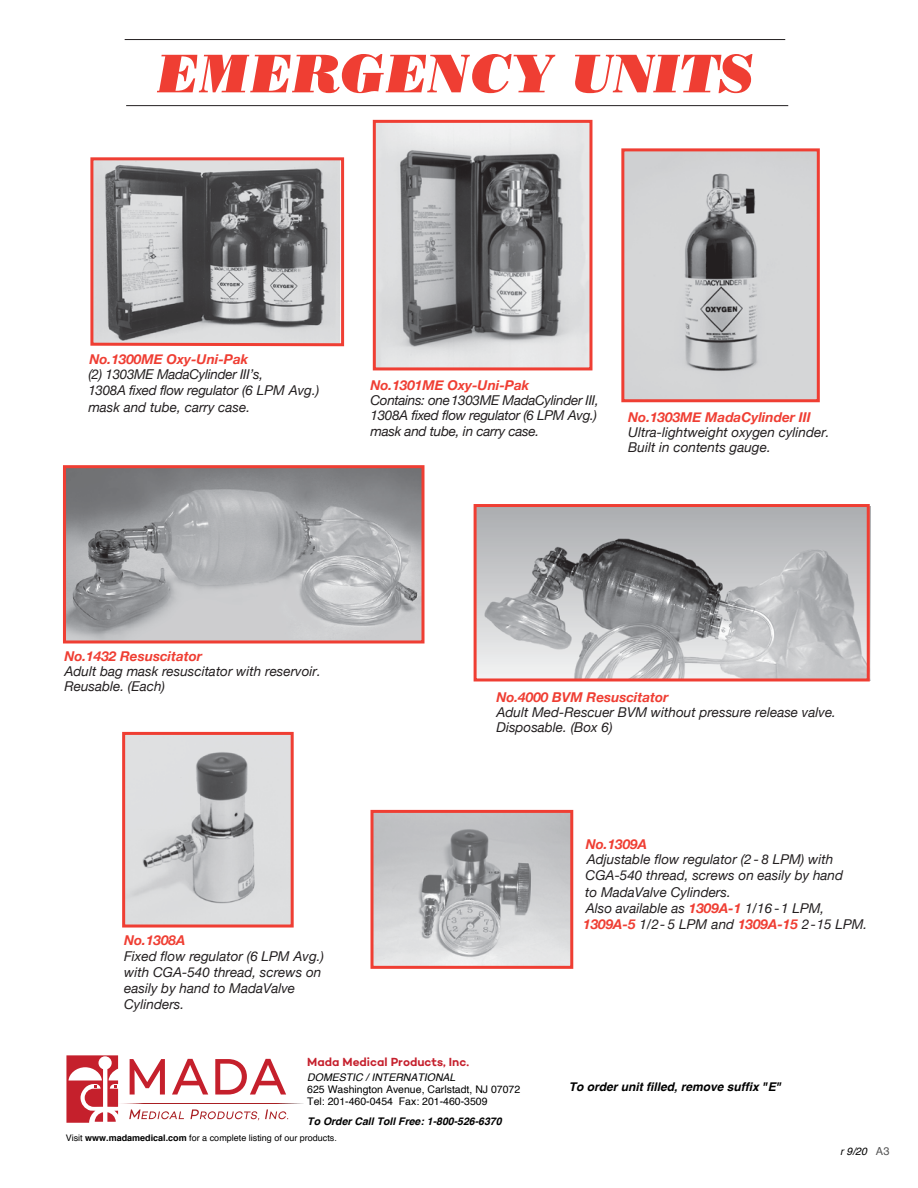
<style>
.page{position:relative;width:918px;height:1188px;background:#fff}
.page>*{position:absolute;margin:0;border:0;box-sizing:border-box;transform-origin:0 0}
.t1{font:italic 54.15px "Bodoni Poster";color:#ef3e33}
.t2{font:italic 13.5px/16.2px "Helvetica Neue";color:#231f20}
.t3{font:italic 700 13.5px "Helvetica Neue";color:#ef3e33}
.t4{font:italic 13.5px/15px "Helvetica Neue";letter-spacing:-.025em;color:#231f20}
.t5{font:italic 13.5px/16.2px "Helvetica Neue";letter-spacing:-.02em;color:#231f20}
.t6{font:italic 700 12px "Helvetica";color:#000}
.t7{font:600 12px "Campton";color:#c5202d}
.t8{font:10.5px/12px "Helvetica";color:#000}
.t9{font:italic 700 10.5px "Helvetica";color:#000}
.t10{font:italic 10.5px "Helvetica";color:#000}
.t11{font:9px "Helvetica";color:#000}
.s1{font-weight:700;color:#ef3e33}
.s2{font-weight:700}
.s3{font-style:normal;font-size:11.1px;color:#545454}
</style>
<div class="page">
<hr style="left:126px;top:105px;width:662px;height:1px;background:#231f20">
<hr style="left:125px;top:39px;width:660px;height:1px;background:#231f20">
<img style="left:126px;top:736px;width:164px;height:188px">
<div style="left:122px;top:732px;width:172px;height:196px;border:3px solid #ef3e33"></div>
<img style="left:375px;top:814px;width:194px;height:151px">
<div style="left:371px;top:810px;width:202px;height:159px;border:3px solid #ef3e33"></div>
<img style="left:625px;top:152px;width:191px;height:246px">
<div style="left:621px;top:148px;width:199px;height:254px;border:3px solid #ef3e33"></div>
<img style="left:377px;top:124px;width:211px;height:242px">
<div style="left:373px;top:120px;width:219px;height:250px;border:3px solid #ef3e33"></div>
<svg style="left:90px;top:157px;width:255px;height:190px"></svg>
<img style="left:478px;top:508px;width:388px;height:169px">
<div style="left:474px;top:504px;width:396px;height:177px;border:3px solid #ef3e33"></div>
<img style="left:67px;top:469px;width:354px;height:170px">
<div style="left:63px;top:465px;width:362px;height:178px;border:3px solid #ef3e33"></div>
<svg style="left:118px;top:1103px;width:185px;height:1px"></svg>
<svg style="left:130px;top:1059px;width:35px;height:36px"></svg>
<svg style="left:172px;top:1059px;width:36px;height:36px"></svg>
<svg style="left:215px;top:1059px;width:71px;height:36px"></svg>
<svg style="left:129px;top:1109px;width:55px;height:10px"></svg>
<svg style="left:190px;top:1109px;width:69px;height:10px"></svg>
<svg style="left:265px;top:1109px;width:23px;height:10px"></svg>
<svg style="left:66px;top:1055px;width:52px;height:68px"></svg>
<h1 class="t1" style="left:157px;top:41px;width:599px">EMERGENCY UNITS</h1>
<p class="t3" style="left:90px;top:349px;width:160px">No.1300ME Oxy-Uni-Pak</p>
<p class="t5" style="left:88px;top:367px;width:232px">(2) 1303ME MadaCylinder III’s,<br>1308A fixed flow regulator (6 LPM Avg.) mask and tube, carry case.</p>
<p class="t3" style="left:371px;top:375px;width:160px">No.1301ME Oxy-Uni-Pak</p>
<p class="t4" style="left:371px;top:394px;width:230px">Contains: one1303ME MadaCylinder III,<br>1308A fixed flow regulator (6 LPM Avg.) mask and tube, in carry case.</p>
<p class="t3" style="left:628px;top:407px;width:184px">No.1303ME MadaCylinder III</p>
<p class="t2" style="left:628px;top:426px;width:203px;line-height:15px">Ultra-lightweight oxygen cylinder.<br>Built in contents gauge.</p>
<p class="t3" style="left:64px;top:646px;width:139px">No.1432 Resuscitator</p>
<p class="t2" style="left:64px;top:665px;width:258px;line-height:15px">Adult bag mask resuscitator with reservoir.<br>Reusable. (Each)</p>
<p class="t3" style="left:124px;top:930px;width:63px">No.1308A</p>
<p class="t2" style="left:124px;top:948px;width:201px">Fixed flow regulator (6 LPM Avg.) with CGA-540 thread, screws on easily by hand to MadaValve<br>Cylinders.</p>
<p class="t3" style="left:496px;top:686px;width:174px">No.4000 BVM Resuscitator</p>
<p class="t2" style="left:496px;top:705px;width:341px;line-height:15px">Adult Med-Rescuer BVM without pressure release valve.<br>Disposable. (Box 6)</p>
<p class="t3" style="left:586px;top:834px;width:63px">No.1309A</p>
<p class="t2" style="left:583px;top:852px;width:286px">Adjustable flow regulator (2 - 8 LPM) with CGA-540 thread, screws on easily by hand<br>to MadaValve Cylinders.<br>Also available as <span class="s1">1309A-1</span> 1/16 -1 LPM, <span class="s1">1309A-5</span> 1/2- 5 LPM and <span class="s1">1309A-15</span> 2-15 LPM.</p>
<p class="t7" style="left:307px;top:1054px;width:163px">Mada Medical Products, Inc.</p>
<p class="t10" style="left:307px;top:1069px;width:150px">DOMESTIC / INTERNATIONAL</p>
<p class="t8" style="left:307px;top:1084px;width:215px">625 Washington Avenue, Carlstadt, NJ 07072<br>Tel: 201-460-0454 Fax: 201-460-3509</p>
<p class="t9" style="left:307px;top:1112px;width:196px">To Order Call Toll Free: 1-800-526-6370</p>
<p class="t11" style="left:66px;top:1131px;width:273px">Visit <span class="s2">www.madamedical.com</span> for a complete listing of our products.</p>
<p class="t6" style="left:569px;top:1077px;width:214px">To order unit filled, remove suffix "E"</p>
<p class="t10" style="left:840px;top:1143px;width:51px">r 9/20 <span class="s3">A3</span></p>
</div>
